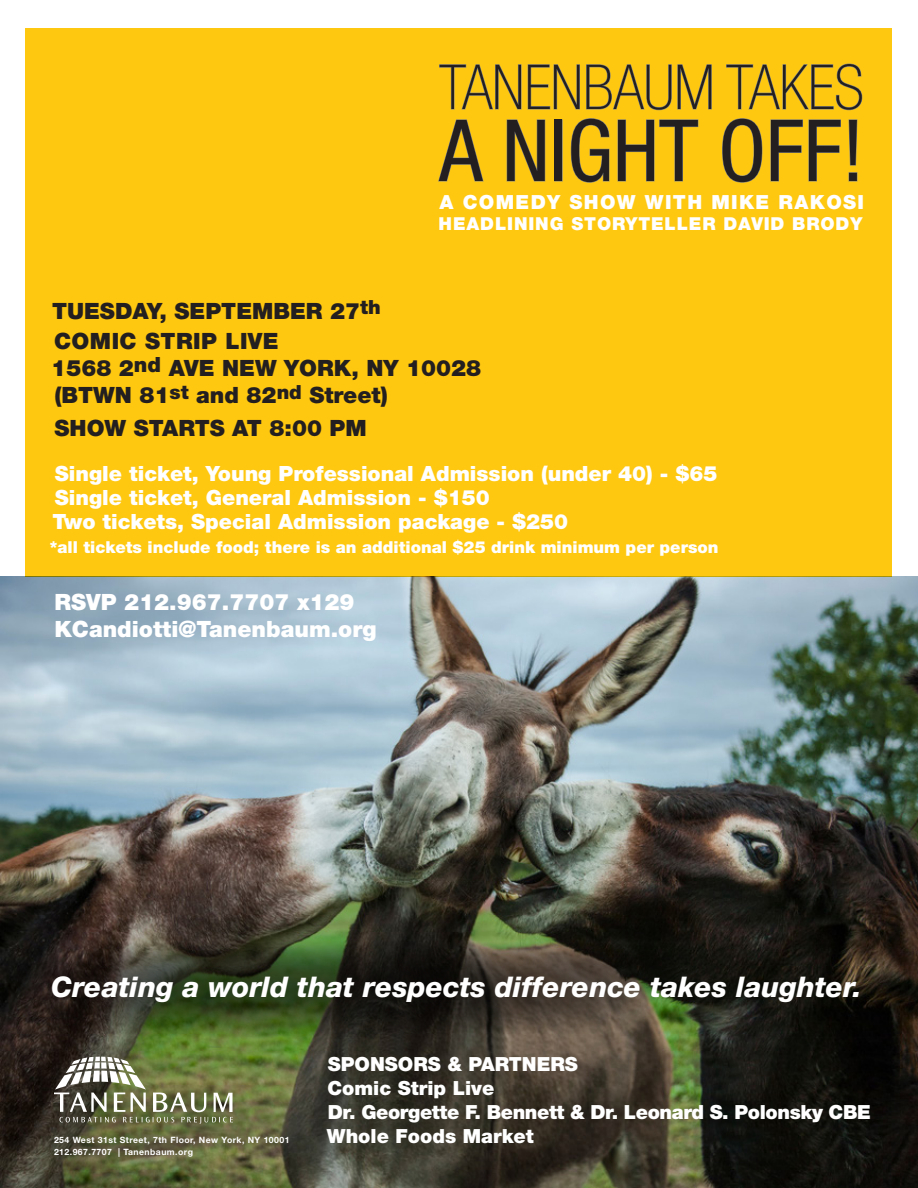
<style>
.page{position:relative;width:918px;height:1188px;background:#fff}
.page>*{position:absolute;margin:0;border:0;box-sizing:border-box;transform-origin:0 0}
.t1{font:condensed 85.5px "Helvetica Neue LT Std";color:#231f20}
.t2{font:100 condensed 61.95px "Helvetica Neue LT Std";color:#231f20}
.t3{font:italic 800 28.5px "Helvetica Neue LT Std";color:#fff}
.t4{font:900 22.5px/27px "Helvetica Neue LT Std";color:#231f20}
.t5{font:900 22.5px/27px "Helvetica Neue LT Std";color:#fff}
.t6{font:900 22.5px "Helvetica Neue LT Std";letter-spacing:.02em;color:#231f20}
.t7{font:900 21px/24px "Helvetica Neue LT Std";color:#fff}
.t8{font:900 19.5px/24px "Helvetica Neue LT Std";letter-spacing:-.02em;color:#fff}
.t9{font:900 19.5px "Helvetica Neue LT Std";letter-spacing:.07em;color:#fff}
.t10{font:900 19.5px "Helvetica Neue LT Std";color:#fff}
.t11{font:900 17.85px "Helvetica Neue LT Std";letter-spacing:.05em;color:#fff}
.t12{font:900 16.5px "Helvetica Neue LT Std";color:#fff}
.t13{font:700 8.7px "Helvetica Neue LT Std";letter-spacing:.05em;color:#fff}
</style>
<div class="page">
<img style="left:0;top:576px;width:918px;height:611px">
<svg style="left:2px;top:929px;width:731px;height:123px;background:#353724"></svg>
<div style="left:26px;top:28px;width:866px;height:548px;background:#fec710"></div>
<svg style="left:54px;top:1057px;width:179px;height:67px;background:#7d8161"></svg>
<svg style="left:439px;top:64px;width:141px;height:46px"></svg>
<svg style="left:586px;top:64px;width:126px;height:46px"></svg>
<svg style="left:726px;top:63px;width:137px;height:47px"></svg>
<svg style="left:438px;top:119px;width:46px;height:63px"></svg>
<svg style="left:506px;top:119px;width:39px;height:63px"></svg>
<svg style="left:571px;top:118px;width:39px;height:65px"></svg>
<svg style="left:617px;top:119px;width:82px;height:63px"></svg>
<svg style="left:722px;top:118px;width:41px;height:65px"></svg>
<svg style="left:770px;top:119px;width:71px;height:63px"></svg>
<svg style="left:848px;top:119px;width:10px;height:63px"></svg>
<p class="t2" style="left:440px;top:52px;width:426px">TANENBAUM TAKES</p>
<p class="t1" style="left:440px;top:101px;width:426px">A NIGHT OFF!</p>
<p class="t9" style="left:440px;top:190px;width:426px">A COMEDY SHOW WITH MIKE RAKOSI</p>
<p class="t11" style="left:439px;top:213px;width:425px">HEADLINING STORYTELLER DAVID BRODY</p>
<p class="t4" style="left:52px;top:297px;width:330px">TUESDAY, SEPTEMBER 27<sup>th</sup></p>
<p class="t6" style="left:54px;top:328px;width:226px">COMIC STRIP LIVE</p>
<p class="t4" style="left:51px;top:354px;width:431px">1568 2<sup>nd</sup> AVE NEW YORK, NY 10028 (BTWN 81<sup>st</sup> and 82<sup>nd</sup> Street)</p>
<p class="t4" style="left:55px;top:414px;width:314px">SHOW STARTS AT 8:00 PM</p>
<p class="t7" style="left:55px;top:461px;width:664px">Single ticket, Young Professional Admission (under 40) - $65<br>Single ticket, General Admission - $150</p>
<p class="t7" style="left:52px;top:509px;width:517px">Two tickets, Special Admission package - $250</p>
<p class="t12" style="left:50px;top:537px;width:670px">*all tickets include food; there is an additional $25 drink minimum per person</p>
<p class="t5" style="left:54px;top:588px;width:324px">RSVP 212.967.7707 x129<br>KCandiotti@Tanenbaum.org</p>
<p class="t3" style="left:51px;top:970px;width:812px">Creating a world that respects difference takes laughter.</p>
<p class="t13" style="left:54px;top:1135px;width:237px">254 West 31st Street, 7th Floor, New York, NY 10001</p>
<p class="t13" style="left:54px;top:1147px;width:141px">212.967.7707 | Tanenbaum.org</p>
<p class="t8" style="left:327px;top:1052px;width:545px">SPONSORS &amp; PARTNERS<br>Comic Strip Live<br>Dr. Georgette F. Bennett &amp; Dr. Leonard S. Polonsky CBE</p>
<p class="t10" style="left:327px;top:1124px;width:208px">Whole Foods Market</p>
</div>
